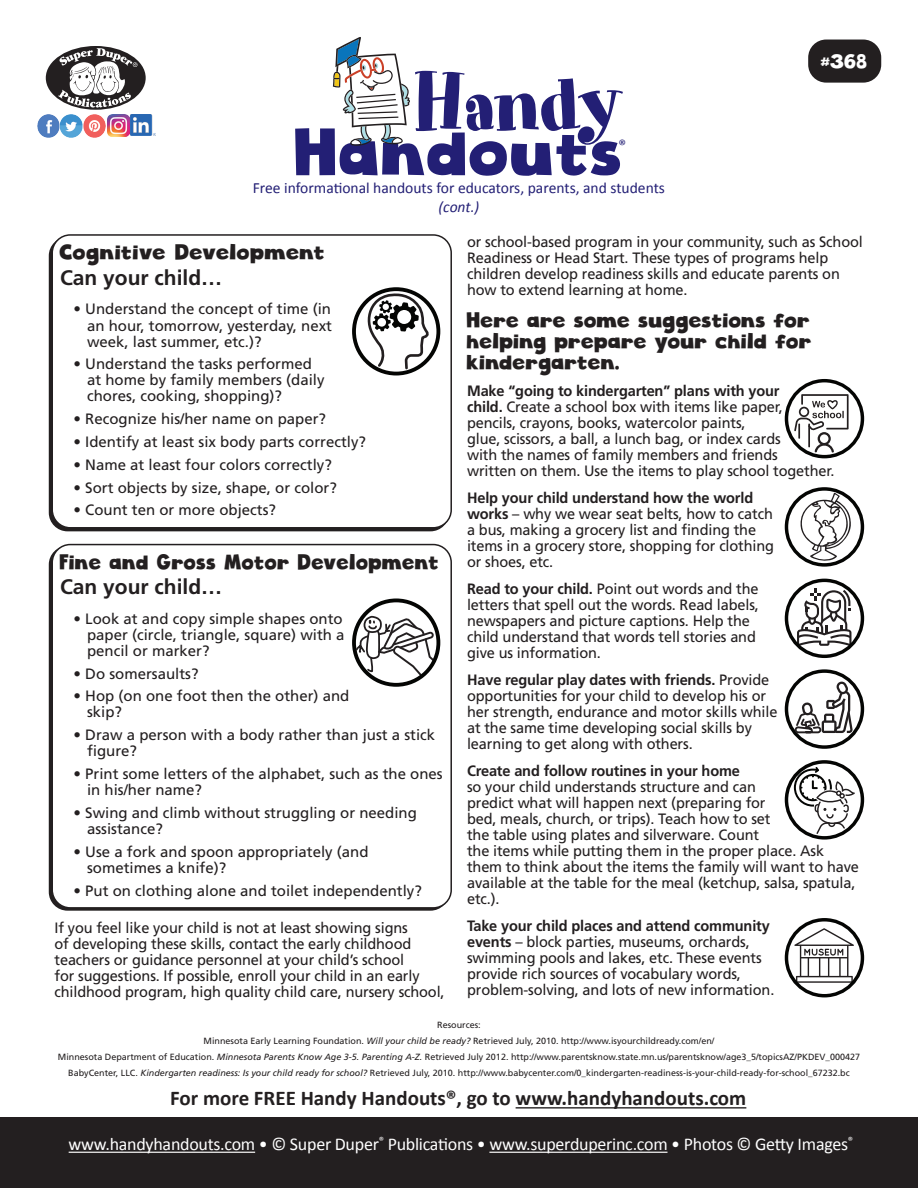
<style>
.page{position:relative;width:918px;height:1188px;background:#fff}
.page>*{position:absolute;margin:0;border:0;box-sizing:border-box;transform-origin:0 0}
.t1{font:79.2px "Art Department JNL";letter-spacing:-.03em;color:#231f75}
.t2{font:64.8px "Cloudy Witha Chanceof Love";color:#231f75}
.HH_TEXT{font:21px/21px "Cloudy Witha Chanceof Love";letter-spacing:-.01em;color:#231f20;text-align:justify}
.HH_TEXT-2{font:700 21px "Calibri";color:#231f20}
.HH_TEXT-3{font:21px/25.5px "Cloudy Witha Chanceof Love";letter-spacing:-.01em;color:#231f20;scale:.94 1}
.t3{font:19.5px "Cloudy Witha Chanceof Love";color:#fff}
.t4{font:18px "Calibri";letter-spacing:-.015em;color:#fff}
.t5{font:15.6px "Calibri";color:#231f75}
.t6{font:italic 15.6px "Calibri";color:#231f75}
.t7{font:15.15px "Calibri";color:#231f75}
.HH_TEXT-4{font:15px/16px "Frutiger";letter-spacing:-.01em;color:#231f20}
.HH_Title{font:9px "Frutiger";color:#231f20}
.s1{font-family:"Frutiger";font-weight:700}
.s2{font-weight:700}
.s3{font-style:italic}
</style>
<div class="page">
<div style="left:52px;top:234px;width:400px;height:295px;border:2px solid #231f20;border-radius:18px"></div>
<div style="left:52px;top:544px;width:400px;height:365px;border:2px solid #231f20;border-radius:18px"></div>
<div style="left:808px;top:40px;width:73px;height:43px;background:#231f20;border-radius:18px"></div>
<div style="left:46px;top:46px;width:100px;height:64px;background:#231f20;border-radius:50%"></div>
<svg style="left:58px;top:48px;width:80px;height:60px"></svg>
<img style="left:37px;top:115px;width:92px;height:22px">
<img style="left:131px;top:115px;width:24px;height:21px">
<hr style="left:516px;top:1107px;width:230px;height:2px;background:#231f20">
<div style="left:0;top:1118px;width:918px;height:70px;background:#231f20"></div>
<hr style="left:69px;top:1152px;width:186px;height:1px;background:#fff">
<hr style="left:489px;top:1152px;width:179px;height:1px;background:#fff">
<svg style="left:333px;top:37px;width:77px;height:109px"></svg>
<div style="left:352px;top:287px;width:88px;height:88px;border:4px solid #040503;border-radius:50%"></div>
<svg style="left:364px;top:290px;width:68px;height:257px"></svg>
<div style="left:352px;top:598px;width:88px;height:89px;border:4px solid #040503;border-radius:50%"></div>
<svg style="left:354px;top:615px;width:82px;height:72px"></svg>
<div style="left:785px;top:379px;width:79px;height:79px;border:3px solid #040503;border-radius:50%"></div>
<svg style="left:794px;top:394px;width:55px;height:59px"></svg>
<svg style="left:800px;top:493px;width:52px;height:69px"></svg>
<div style="left:785px;top:487px;width:79px;height:80px;border:3px solid #040503;border-radius:50%"></div>
<svg style="left:797px;top:588px;width:54px;height:58px"></svg>
<div style="left:785px;top:579px;width:79px;height:79px;border:3px solid #040503;border-radius:50%"></div>
<div style="left:785px;top:669px;width:79px;height:80px;border:3px solid #040503;border-radius:50%"></div>
<svg style="left:794px;top:682px;width:59px;height:52px"></svg>
<div style="left:785px;top:760px;width:79px;height:80px;border:3px solid #040503;border-radius:50%"></div>
<svg style="left:794px;top:767px;width:61px;height:67px"></svg>
<svg style="left:794px;top:928px;width:60px;height:55px"></svg>
<div style="left:785px;top:918px;width:79px;height:79px;border:3px solid #040503;border-radius:50%"></div>
<p class="t1" style="left:412px;top:56px;width:213px">Handy</p>
<p class="t5" style="left:253px;top:177px;width:414px">Free informational handouts for educators, parents, and students</p>
<p class="t6" style="left:439px;top:196px;width:42px">(cont.)</p>
<p class="t2" style="left:296px;top:112px;width:331px">Handouts</p>
<p class="t7" style="left:618px;top:135px;width:9px">®</p>
<p class="t3" style="left:822px;top:49px;width:48px">#368</p>
<p class="HH_TEXT" style="left:60px;top:240px;width:267px;line-height:25.5px">Cognitive Development<br><span class="s1">Can your child…</span></p>
<p class="HH_TEXT-4" style="left:87px;top:301px;width:247px;text-align:justify;text-indent:-14px">• Understand the concept of time (in an hour, tomorrow, yesterday, next week, last summer, etc.)?</p>
<p class="HH_TEXT-4" style="left:87px;top:356px;width:239px;text-indent:-14px">• Understand the tasks performed at home by family members (daily chores, cooking, shopping)?</p>
<p class="HH_TEXT-4" style="left:74px;top:411px;width:254px">• Recognize his/her name on paper?</p>
<p class="HH_TEXT-4" style="left:74px;top:434px;width:294px">• Identify at least six body parts correctly?</p>
<p class="HH_TEXT-4" style="left:74px;top:456px;width:260px">• Name at least four colors correctly?</p>
<p class="HH_TEXT-4" style="left:74px;top:479px;width:265px">• Sort objects by size, shape, or color?</p>
<p class="HH_TEXT-4" style="left:74px;top:502px;width:204px">• Count ten or more objects?</p>
<p class="HH_TEXT-3" style="left:60px;top:549px;width:405px">Fine and Gross Motor Development<br><span class="s1">Can your child…</span></p>
<p class="HH_TEXT-4" style="left:87px;top:610px;width:259px;text-indent:-14px">• Look at and copy simple shapes onto paper (circle, triangle, square) with a pencil or marker?</p>
<p class="HH_TEXT-4" style="left:74px;top:665px;width:127px">• Do somersaults?</p>
<p class="HH_TEXT-4" style="left:87px;top:688px;width:264px;text-indent:-14px">• Hop (on one foot then the other) and skip?</p>
<p class="HH_TEXT-4" style="left:87px;top:727px;width:350px;text-indent:-14px">• Draw a person with a body rather than just a stick figure?</p>
<p class="HH_TEXT-4" style="left:87px;top:766px;width:357px;text-indent:-14px">• Print some letters of the alphabet, such as the ones in his/her name?</p>
<p class="HH_TEXT-4" style="left:87px;top:805px;width:331px;text-indent:-14px">• Swing and climb without struggling or needing assistance?</p>
<p class="HH_TEXT-4" style="left:87px;top:843px;width:283px;text-indent:-14px">• Use a fork and spoon appropriately (and sometimes a knife)?</p>
<p class="HH_TEXT-4" style="left:74px;top:882px;width:350px">• Put on clothing alone and toilet independently?</p>
<p class="HH_TEXT-4" style="left:55px;top:919px;width:392px">If you feel like your child is not at least showing signs<br>of developing these skills, contact the early childhood teachers or guidance personnel at your child’s school<br>for suggestions. If possible, enroll your child in an early childhood program, high quality child care, nursery school,</p>
<p class="HH_TEXT-4" style="left:467px;top:234px;width:397px">or school-based program in your community, such as School Readiness or Head Start. These types of programs help children develop readiness skills and educate parents on how to extend learning at home.</p>
<p class="HH_TEXT" style="left:467px;top:310px;width:347px">Here are some suggestions for helping prepare your child for kindergarten.</p>
<p class="HH_TEXT-4" style="left:467px;top:382px;width:369px"><span class="s2">Make “going to kindergarten” plans with your<br>child.</span> Create a school box with items like paper, pencils, crayons, books, watercolor paints,<br>glue, scissors, a ball, a lunch bag, or index cards<br>with the names of family members and friends<br>written on them. Use the items to play school together.</p>
<p class="HH_TEXT-4" style="left:467px;top:489px;width:308px"><span class="s2">Help your child understand how the world works</span> – why we wear seat belts, how to catch a bus, making a grocery list and finding the items in a grocery store, shopping for clothing or shoes, etc.</p>
<p class="HH_TEXT-4" style="left:467px;top:581px;width:293px"><span class="s2">Read to your child.</span> Point out words and the letters that spell out the words. Read labels, newspapers and picture captions. Help the child understand that words tell stories and give us information.</p>
<p class="HH_TEXT-4" style="left:467px;top:672px;width:312px"><span class="s2">Have regular play dates with friends.</span> Provide opportunities for your child to develop his or her strength, endurance and motor skills while at the same time developing social skills by learning to get along with others.</p>
<p class="HH_TEXT-4" style="left:467px;top:763px;width:393px"><span class="s2">Create and follow routines in your home<br></span>so your child understands structure and can<br>predict what will happen next (preparing for<br>bed, meals, church, or trips). Teach how to set<br>the table using plates and silverware. Count<br>the items while putting them in the proper place. Ask them to think about the items the family will want to have available at the table for the meal (ketchup, salsa, spatula, etc.).</p>
<p class="HH_TEXT-4" style="left:467px;top:918px;width:309px"><span class="s2">Take your child places and attend community events</span> – block parties, museums, orchards, swimming pools and lakes, etc. These events provide rich sources of vocabulary words, problem-solving, and lots of new information.</p>
<p class="HH_Title" style="left:437px;top:1020px;width:45px">Resources:</p>
<p class="HH_Title" style="left:204px;top:1036px;width:512px">Minnesota Early Learning Foundation. <span class="s3">Will your child be ready?</span> Retrieved July, 2010. http://www.isyourchildready.com/en/</p>
<p class="HH_Title" style="left:58px;top:1051px;width:804px">Minnesota Department of Education. <span class="s3">Minnesota Parents Know Age 3-5. Parenting A-Z.</span> Retrieved July 2012. http://www.parentsknow.state.mn.us/parentsknow/age3_5/topicsAZ/PKDEV_000427</p>
<p class="HH_Title" style="left:68px;top:1067px;width:783px">BabyCenter, LLC. <span class="s3">Kindergarten readiness: Is your child ready for school?</span> Retrieved July, 2010. http://www.babycenter.com/0_kindergarten-readiness-is-your-child-ready-for-school_67232.bc</p>
<p class="HH_TEXT-2" style="left:170px;top:1084px;width:578px">For more FREE Handy Handouts®, go to www.handyhandouts.com</p>
<p class="t4" style="left:69px;top:1132px;width:786px">www.handyhandouts.com • © Super Duper<sup>®</sup> Publications • www.superduperinc.com • Photos © Getty Images<sup>®</sup></p>
</div>
